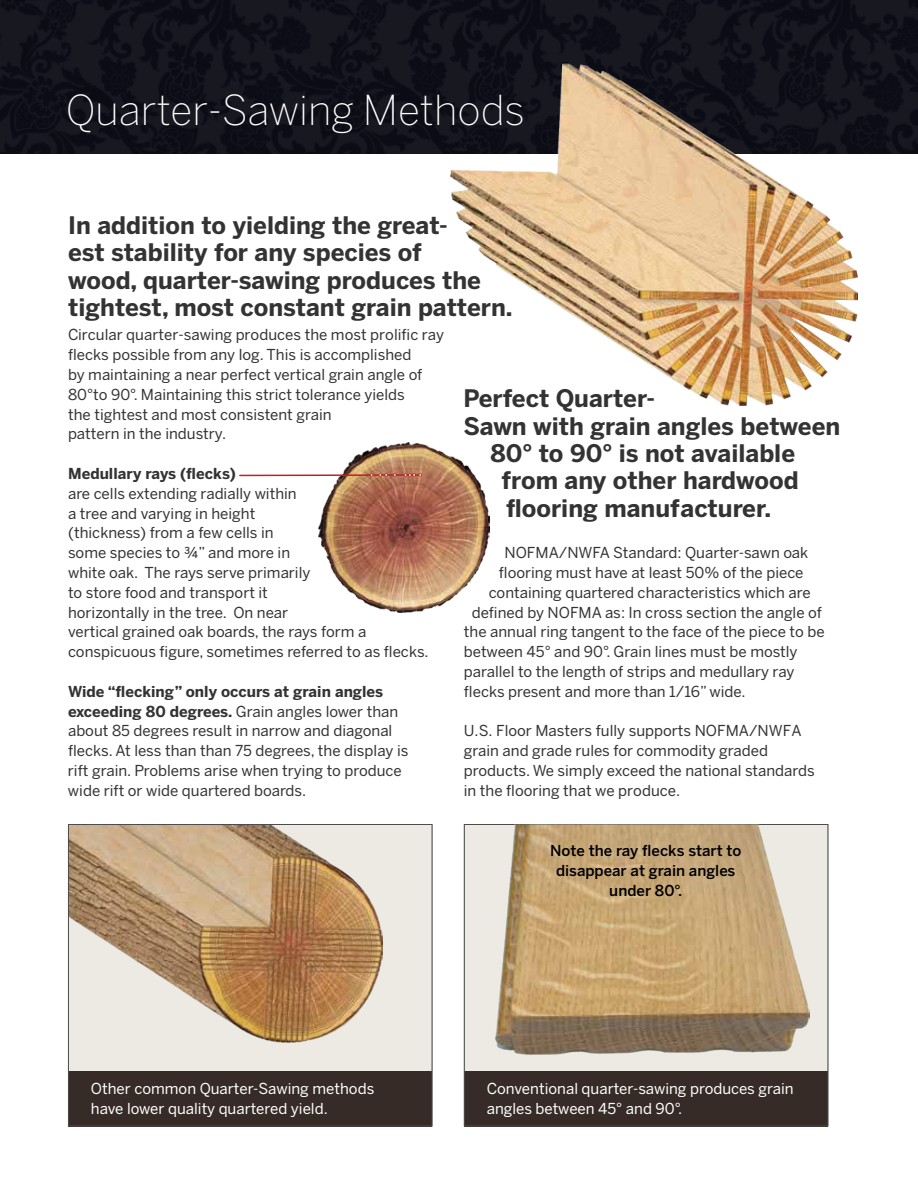
<style>
.page{position:relative;width:918px;height:1188px;background:#fff}
.page>*{position:absolute;margin:0;border:0;box-sizing:border-box;transform-origin:0 0}
.t1{font:200 40.95px "Benton Sans";color:#fff}
.t2{font:700 24px/27.3px "Benton Sans";color:#333}
.t3{font:15px/19.8px "Benton Sans";color:#333}
.t4{font:15px/19.8px "Benton Sans";color:#fff}
.t5{font:500 15px/19.8px "Benton Sans";color:#000;text-align:center}
.t6{font:700 15px "Benton Sans";color:#333}
.s1{font-weight:700}
</style>
<div class="page">
<div style="left:0;top:0;width:918px;height:154px;background:#12131b"></div>
<div style="left:464px;top:825px;width:364px;height:301px;background:#edeae4"></div>
<div style="left:464px;top:1071px;width:364px;height:55px;background:#362b26"></div>
<div style="left:464px;top:824px;width:364px;height:302px;border:1px solid #4d4d4e"></div>
<div style="left:68px;top:825px;width:364px;height:301px;background:#edeae4"></div>
<img style="left:70px;top:826px;width:313px;height:216px">
<div style="left:68px;top:1071px;width:364px;height:55px;background:#362b26"></div>
<div style="left:68px;top:824px;width:364px;height:302px;border:1px solid #4d4d4e"></div>
<img style="left:451px;top:64px;width:407px;height:341px">
<img style="left:496px;top:825px;width:313px;height:230px">
<img style="left:319px;top:443px;width:170px;height:169px">
<hr style="left:240px;top:474px;width:180px;height:2px;background:#be2025">
<svg style="left:404px;top:473px;width:18px;height:4px"></svg>
<svg style="left:379px;top:473px;width:18px;height:4px"></svg>
<svg style="left:370px;top:473px;width:3px;height:4px"></svg>
<h1 class="t1" style="left:66px;top:86px;width:461px">Quarter-Sawing Methods</h1>
<h2 class="t2" style="left:68px;top:211px;width:446px">In addition to yielding the great-<br>est stability for any species of<br>wood, quarter-sawing produces the tightest, most constant grain pattern.</h2>
<p class="t3" style="left:68px;top:325px;width:378px">Circular quarter-sawing produces the most prolific ray flecks possible from any log. This is accomplished<br>by maintaining a near perfect vertical grain angle of 80°to 90°. Maintaining this strict tolerance yields<br>the tightest and most consistent grain<br>pattern in the industry.</p>
<p class="t6" style="left:68px;top:465px;width:169px">Medullary rays (flecks)</p>
<p class="t3" style="left:68px;top:483px;width:362px">are cells extending radially within<br>a tree and varying in height<br>(thickness) from a few cells in<br>some species to ¾” and more in<br>white oak. The rays serve primarily<br>to store food and transport it<br>horizontally in the tree. On near<br>vertical grained oak boards, the rays form a conspicuous figure, sometimes referred to as flecks.</p>
<p class="t3" style="left:68px;top:681px;width:342px"><span class="s1">Wide “flecking” only occurs at grain angles exceeding 80 degrees.</span> Grain angles lower than about 85 degrees result in narrow and diagonal flecks. At less than than 75 degrees, the display is rift grain. Problems arise when trying to produce wide rift or wide quartered boards.</p>
<h2 class="t2" style="left:463px;top:384px;width:193px">Perfect Quarter-</h2>
<h2 class="t2" style="left:463px;top:412px;width:379px">Sawn with grain angles between</h2>
<h2 class="t2" style="left:490px;top:439px;width:306px">80° to 90° is not available</h2>
<h2 class="t2" style="left:502px;top:467px;width:299px">from any other hardwood</h2>
<h2 class="t2" style="left:506px;top:494px;width:267px">flooring manufacturer.</h2>
<p class="t3" style="left:505px;top:543px;width:305px">NOFMA/NWFA Standard: Quarter-sawn oak</p>
<p class="t3" style="left:499px;top:562px;width:306px">flooring must have at least 50% of the piece</p>
<p class="t3" style="left:489px;top:582px;width:324px">containing quartered characteristics which are</p>
<p class="t3" style="left:472px;top:602px;width:352px">defined by NOFMA as: In cross section the angle of</p>
<p class="t3" style="left:464px;top:622px;width:362px">the annual ring tangent to the face of the piece to be</p>
<p class="t3" style="left:464px;top:642px;width:335px">between 45° and 90°. Grain lines must be mostly</p>
<p class="t3" style="left:464px;top:661px;width:332px">parallel to the length of strips and medullary ray</p>
<p class="t3" style="left:464px;top:681px;width:283px">flecks present and more than 1/16” wide.</p>
<p class="t3" style="left:464px;top:721px;width:352px">U.S. Floor Masters fully supports NOFMA/NWFA grain and grade rules for commodity graded products. We simply exceed the national standards in the flooring that we produce.</p>
<p class="t5" style="left:550px;top:841px;width:193px">Note the ray flecks start to disappear at grain angles under 80°.</p>
<p class="t4" style="left:91px;top:1079px;width:285px">Other common Quarter-Sawing methods have lower quality quartered yield.</p>
<p class="t4" style="left:487px;top:1079px;width:308px">Conventional quarter-sawing produces grain angles between 45° and 90°.</p>
</div>
